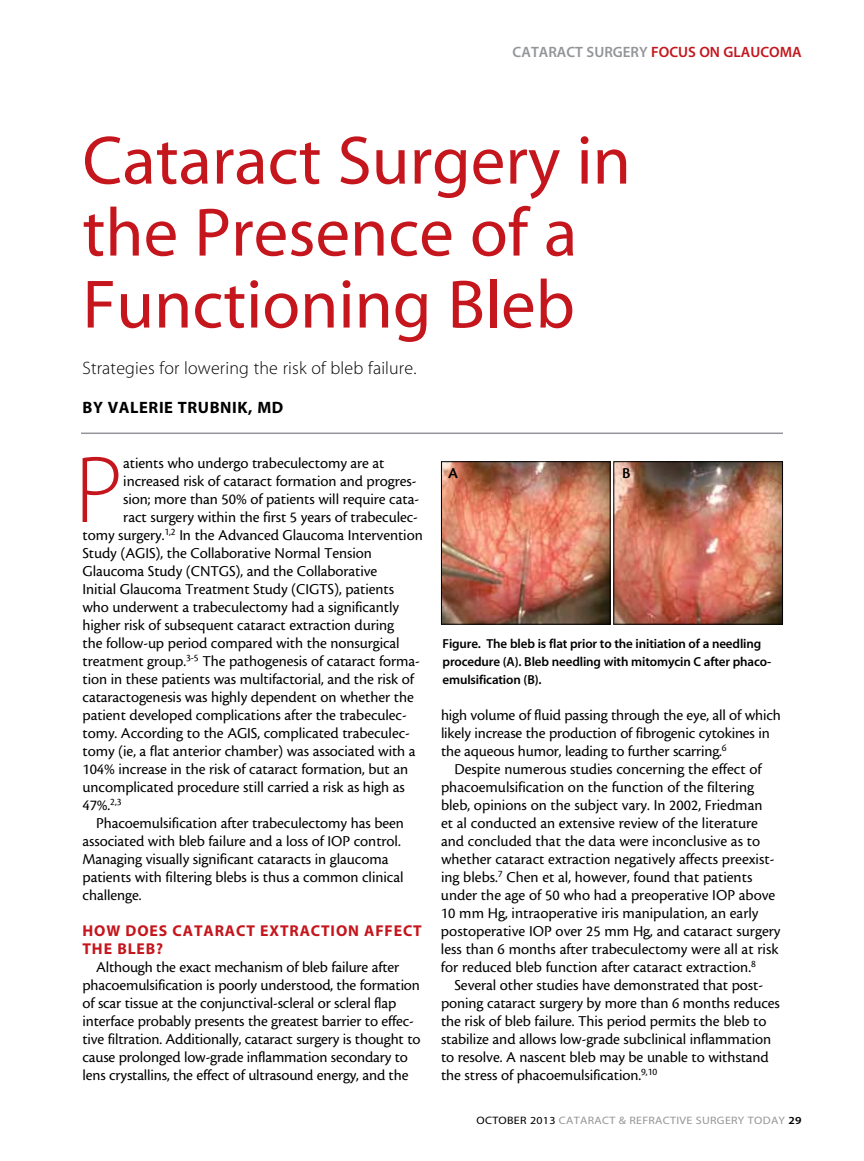
<style>
.page{position:relative;width:864px;height:1161px;background:#fff}
.page>*{position:absolute;margin:0;border:0;box-sizing:border-box;transform-origin:0 0}
.t1{font:95.85px "Myriad MM 215 600";color:#c4161c}
.t2{font:69px/72px "Myriad MM 400 600";color:#c4161c}
.t3{font:18px "Myriad MM 215 600";letter-spacing:.01em;color:#000}
.t4{font:16.5px "Myriad MM 700 600";letter-spacing:.035em;color:#000}
.t5{font:15.75px/18px "Cronos MM 408 10";letter-spacing:-.005em;color:#000}
.t6{font:15.75px/18px "Myriad MM 700 600";letter-spacing:.055em;color:#c4161c}
.t7{font:15.75px "Cronos MM 574 10";color:#000}
.t8{font:15px "Myriad MM 565 600";color:#939598}
.t9{font:13.05px/18px "Myriad MM 565 600";letter-spacing:-.01em;color:#000}
.t10{font:10.8px "Myriad MM 400 600";letter-spacing:.025em;color:#939598;scale:1.11 1}
.s1{color:#c4161c}
.s2{color:#000}
.s3{font-family:"Myriad MM 565 600";color:#000}
</style>
<div class="page">
<hr style="left:81px;top:433px;width:702px;height:1px;background:#939598">
<img style="left:443px;top:463px;width:166px;height:160px">
<div style="left:441px;top:461px;width:170px;height:164px;border:1px solid #000"></div>
<img style="left:615px;top:463px;width:166px;height:160px">
<div style="left:613px;top:461px;width:170px;height:164px;border:1px solid #000"></div>
<p class="t8" style="left:513px;top:45px;width:291px">cataract Surgery <span class="s1">Focus on Glaucoma</span></p>
<h2 class="t2" style="left:82px;top:128px;width:550px">Cataract Surgery in the Presence of a<br>Functioning Bleb</h2>
<p class="t3" style="left:82px;top:359px;width:335px">Strategies for lowering the risk of bleb failure.</p>
<p class="t4" style="left:82px;top:400px;width:47px">BY VALERIE</p>
<p class="t4" style="left:178px;top:400px;width:107px">TRUBNI K, MD</p>
<h1 class="t1" style="left:75px;top:444px;width:50px">P</h1>
<p class="t5" style="left:123px;top:454px;width:263px">atients who undergo trabeculectomy are at</p>
<p class="t5" style="left:123px;top:472px;width:295px">increased risk of cataract formation and progres-</p>
<p class="t5" style="left:123px;top:490px;width:297px">sion; more than 50% of patients will require cata-</p>
<p class="t5" style="left:123px;top:508px;width:296px">ract surgery within the first 5 years of trabeculec-</p>
<p class="t5" style="left:83px;top:526px;width:342px">tomy surgery.<sup>1,2</sup> In the Advanced Glaucoma Intervention</p>
<p class="t5" style="left:82px;top:544px;width:291px">Study (AGIS), the Collaborative Normal Tension</p>
<p class="t5" style="left:82px;top:562px;width:296px">Glaucoma Study (CNTGS), and the Collaborative</p>
<p class="t5" style="left:82px;top:580px;width:313px">Initial Glaucoma Treatment Study (CIGTS), patients</p>
<p class="t5" style="left:82px;top:598px;width:318px">who underwent a trabeculectomy had a significantly</p>
<p class="t5" style="left:82px;top:616px;width:313px">higher risk of subsequent cataract extraction during</p>
<p class="t5" style="left:82px;top:634px;width:319px">the follow-up period compared with the nonsurgical</p>
<p class="t5" style="left:82px;top:652px;width:339px">treatment group.<sup>3-5</sup> The pathogenesis of cataract forma-</p>
<p class="t5" style="left:82px;top:670px;width:333px">tion in these patients was multifactorial, and the risk of</p>
<p class="t5" style="left:82px;top:688px;width:333px">cataractogenesis was highly dependent on whether the</p>
<p class="t5" style="left:82px;top:706px;width:326px">patient developed complications after the trabeculec-</p>
<p class="t5" style="left:82px;top:724px;width:329px">tomy. According to the AGIS, complicated trabeculec-</p>
<p class="t5" style="left:82px;top:742px;width:335px">tomy (ie, a flat anterior chamber) was associated with a</p>
<p class="t5" style="left:82px;top:760px;width:327px">104% increase in the risk of cataract formation, but an</p>
<p class="t5" style="left:82px;top:778px;width:324px">uncomplicated procedure still carried a risk as high as</p>
<p class="t5" style="left:82px;top:796px;width:41px">47%.<sup>2,3</sup></p>
<p class="t5" style="left:96px;top:814px;width:309px">Phacoemulsification after trabeculectomy has been</p>
<p class="t5" style="left:83px;top:832px;width:320px">associated with bleb failure and a loss of IOP control.</p>
<p class="t5" style="left:83px;top:850px;width:308px">Managing visually significant cataracts in glaucoma</p>
<p class="t5" style="left:83px;top:868px;width:323px">patients with filtering blebs is thus a common clinical</p>
<p class="t5" style="left:83px;top:886px;width:61px">challenge.</p>
<p class="t6" style="left:83px;top:923px;width:341px">HOW DOES CATARACT EXTRACTION AFFECT<br>THE BLEB?</p>
<p class="t5" style="left:83px;top:958px;width:340px;text-indent:13px">Although the exact mechanism of bleb failure after phacoemulsification is poorly understood, the formation of scar tissue at the conjunctival-scleral or scleral flap interface probably presents the greatest barrier to effec&shy;tive filtration. Additionally, cataract surgery is thought to cause prolonged low-grade inflammation secondary to lens crystallins, the effect of ultrasound energy, and the</p>
<p class="t7" style="left:448px;top:465px;width:11px">A</p>
<p class="t7" style="left:622px;top:465px;width:10px">B</p>
<p class="t9" style="left:442px;top:635px;width:330px">Figure. The bleb is flat prior to the initiation of a needling procedure (A). Bleb needling with mitomycin C after phaco&shy;emulsification (B).</p>
<p class="t5" style="left:441px;top:706px;width:341px">high volume of fluid passing through the eye, all of which likely increase the production of fibrogenic cytokines in the aqueous humor, leading to further scarring.<sup>6</sup></p>
<p class="t5" style="left:441px;top:760px;width:341px;text-indent:14px">Despite numerous studies concerning the effect of phacoemulsification on the function of the filtering bleb, opinions on the subject vary. In 2002, Friedman<br>et al conducted an extensive review of the literature and concluded that the data were inconclusive as to whether cataract extraction negatively affects preexist&shy;ing blebs.<sup>7</sup> Chen et al, however, found that patients under the age of 50 who had a preoperative IOP above 10 mm Hg, intraoperative iris manipulation, an early postoperative IOP over 25 mm Hg, and cataract surgery less than 6 months after trabeculectomy were all at risk for reduced bleb function after cataract extraction.<sup>8</sup></p>
<p class="t5" style="left:441px;top:976px;width:340px;text-indent:13px">Several other studies have demonstrated that post&shy;poning cataract surgery by more than 6 months reduces the risk of bleb failure. This period permits the bleb to stabilize and allows low-grade subclinical inflammation to resolve. A nascent bleb may be unable to withstand the stress of phacoemulsification.<sup>9,10</sup></p>
<p class="t10" style="left:477px;top:1115px;width:294px"><span class="s2">October 2013</span> Cataract &amp; Refractive Surgery To day <span class="s3">29</span></p>
</div>
